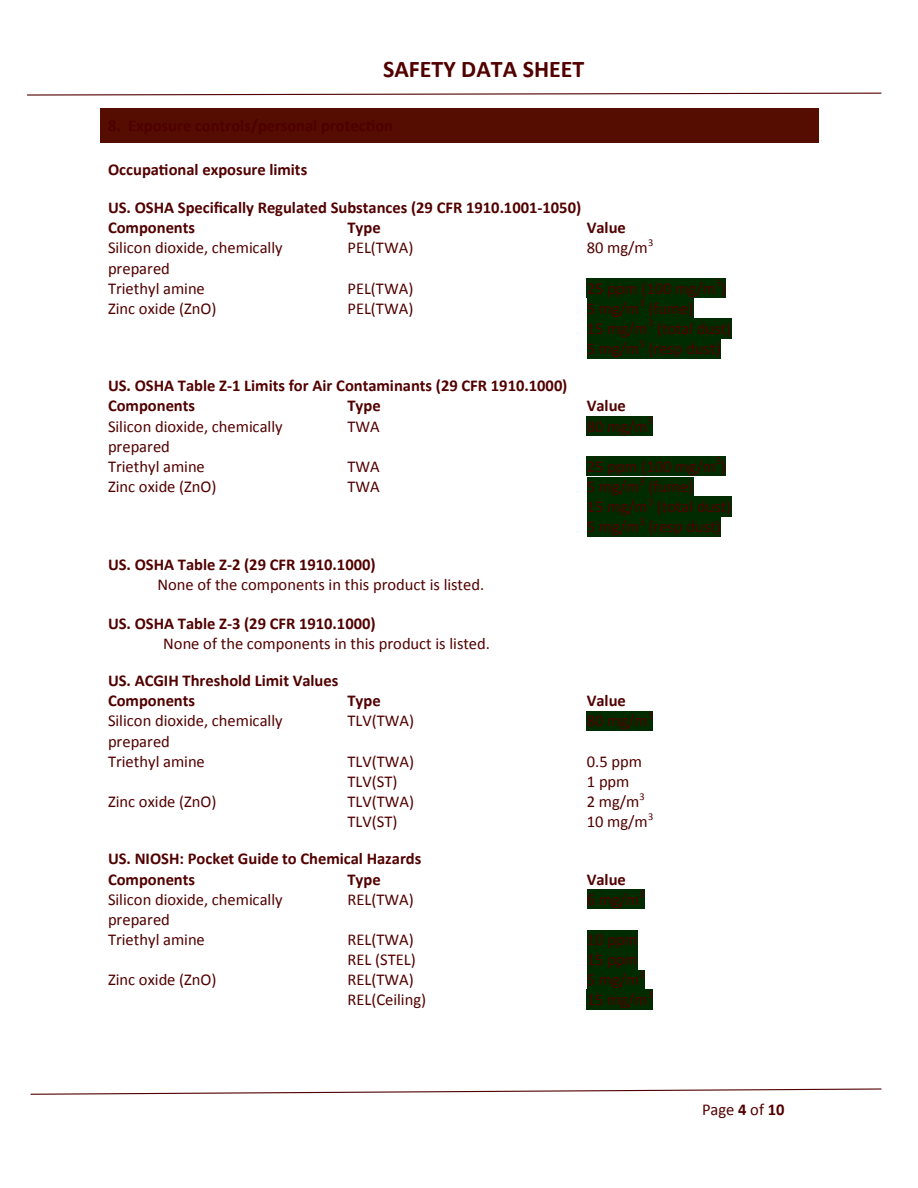
<style>
.page{position:relative;width:918px;height:1188px;background:#fff}
.page>*{position:absolute;margin:0;border:0;box-sizing:border-box;transform-origin:0 0}
.t1{font:700 24px "Calibri";color:#520000}
.t2{font:16.5px/20.1px "Calibri";color:#520000}
.t3{font:700 16.5px/20.1px "Calibri";letter-spacing:-.005em;color:#520000}
.t4{font:10.5px "Calibri";color:#520000}
.s1{font-weight:700}
</style>
<div class="page">
<svg style="left:30px;top:1088px;width:852px;height:7px"></svg>
<svg style="left:27px;top:92px;width:855px;height:4px"></svg>
<div style="left:100px;top:108px;width:718px;height:34px;background:#540d00"></div>
<div style="left:587px;top:278px;width:139px;height:20px;background:#012b00"></div>
<div style="left:587px;top:298px;width:107px;height:20px;background:#012b00"></div>
<div style="left:587px;top:318px;width:144px;height:20px;background:#012b00"></div>
<div style="left:587px;top:338px;width:134px;height:21px;background:#012b00"></div>
<div style="left:587px;top:416px;width:66px;height:20px;background:#012b00"></div>
<div style="left:587px;top:456px;width:139px;height:20px;background:#012b00"></div>
<div style="left:587px;top:477px;width:107px;height:20px;background:#012b00"></div>
<div style="left:587px;top:496px;width:144px;height:21px;background:#012b00"></div>
<div style="left:587px;top:516px;width:134px;height:21px;background:#012b00"></div>
<div style="left:587px;top:711px;width:66px;height:20px;background:#012b00"></div>
<div style="left:587px;top:889px;width:58px;height:20px;background:#012b00"></div>
<div style="left:587px;top:930px;width:51px;height:20px;background:#012b00"></div>
<div style="left:587px;top:949px;width:51px;height:21px;background:#012b00"></div>
<div style="left:587px;top:970px;width:58px;height:20px;background:#012b00"></div>
<div style="left:587px;top:990px;width:66px;height:20px;background:#012b00"></div>
<h1 class="t1" style="left:383px;top:54px;width:203px">SAFETY DATA SHEET</h1>
<p class="t3" style="left:108px;top:159px;width:201px">Occupational exposure limits</p>
<p class="t3" style="left:108px;top:197px;width:475px">US. OSHA Specifically Regulated Substances (29 CFR 1910.1001-1050)<br>Components</p>
<p class="t3" style="left:347px;top:217px;width:35px">Type</p>
<p class="t3" style="left:587px;top:217px;width:41px">Value</p>
<p class="t2" style="left:108px;top:237px;width:176px">Silicon dioxide, chemically prepared</p>
<p class="t2" style="left:347px;top:237px;width:68px">PEL(TWA)</p>
<p class="t2" style="left:587px;top:237px;width:63px">80 mg/m</p>
<p class="t4" style="left:648px;top:235px;width:7px">3</p>
<p class="t2" style="left:108px;top:278px;width:98px">Triethyl amine</p>
<p class="t2" style="left:347px;top:278px;width:68px">PEL(TWA)</p>
<p class="t2" style="left:587px;top:278px;width:141px">25 ppm (100 mg/m )</p>
<p class="t4" style="left:716px;top:275px;width:7px">3</p>
<p class="t2" style="left:108px;top:298px;width:110px">Zinc oxide (ZnO)</p>
<p class="t2" style="left:347px;top:298px;width:68px">PEL(TWA)</p>
<p class="t2" style="left:587px;top:298px;width:54px">5 mg/m</p>
<p class="t4" style="left:640px;top:295px;width:7px">3</p>
<p class="t2" style="left:649px;top:298px;width:47px">(fume)</p>
<p class="t2" style="left:587px;top:318px;width:63px">15 mg/m</p>
<p class="t4" style="left:648px;top:316px;width:7px">3</p>
<p class="t2" style="left:657px;top:318px;width:76px">(total dust)</p>
<p class="t2" style="left:587px;top:338px;width:54px">5 mg/m</p>
<p class="t4" style="left:640px;top:336px;width:7px">3</p>
<p class="t2" style="left:649px;top:338px;width:74px">(resp dust)</p>
<p class="t3" style="left:108px;top:375px;width:461px">US. OSHA Table Z-1 Limits for Air Contaminants (29 CFR 1910.1000)<br>Components</p>
<p class="t3" style="left:347px;top:395px;width:35px">Type</p>
<p class="t3" style="left:587px;top:395px;width:41px">Value</p>
<p class="t2" style="left:108px;top:416px;width:176px">Silicon dioxide, chemically prepared</p>
<p class="t2" style="left:347px;top:416px;width:34px">TWA</p>
<p class="t2" style="left:587px;top:416px;width:63px">80 mg/m</p>
<p class="t4" style="left:648px;top:413px;width:7px">3</p>
<p class="t2" style="left:108px;top:456px;width:98px">Triethyl amine</p>
<p class="t2" style="left:347px;top:456px;width:34px">TWA</p>
<p class="t2" style="left:587px;top:456px;width:141px">25 ppm (100 mg/m )</p>
<p class="t4" style="left:716px;top:454px;width:7px">3</p>
<p class="t2" style="left:108px;top:476px;width:110px">Zinc oxide (ZnO)</p>
<p class="t2" style="left:347px;top:476px;width:34px">TWA</p>
<p class="t2" style="left:587px;top:476px;width:54px">5 mg/m</p>
<p class="t4" style="left:640px;top:474px;width:7px">3</p>
<p class="t2" style="left:649px;top:476px;width:47px">(fume)</p>
<p class="t2" style="left:587px;top:496px;width:63px">15 mg/m</p>
<p class="t4" style="left:648px;top:494px;width:7px">3</p>
<p class="t2" style="left:657px;top:496px;width:76px">(total dust)</p>
<p class="t2" style="left:587px;top:516px;width:54px">5 mg/m</p>
<p class="t4" style="left:640px;top:514px;width:7px">3</p>
<p class="t2" style="left:649px;top:516px;width:74px">(resp dust)</p>
<p class="t3" style="left:108px;top:553px;width:269px">US. OSHA Table Z-2 (29 CFR 1910.1000)</p>
<p class="t2" style="left:158px;top:574px;width:328px">None of the components in this product is listed.</p>
<p class="t3" style="left:108px;top:612px;width:269px">US. OSHA Table Z-3 (29 CFR 1910.1000)</p>
<p class="t2" style="left:163px;top:633px;width:328px">None of the components in this product is listed.</p>
<p class="t3" style="left:108px;top:670px;width:232px">US. ACGIH Threshold Limit Values<br>Components</p>
<p class="t3" style="left:347px;top:690px;width:35px">Type</p>
<p class="t3" style="left:587px;top:690px;width:41px">Value</p>
<p class="t2" style="left:108px;top:710px;width:176px">Silicon dioxide, chemically prepared</p>
<p class="t2" style="left:347px;top:710px;width:68px">TLV(TWA)</p>
<p class="t2" style="left:587px;top:710px;width:63px">80 mg/m</p>
<p class="t4" style="left:648px;top:708px;width:7px">3</p>
<p class="t2" style="left:108px;top:751px;width:98px">Triethyl amine</p>
<p class="t2" style="left:347px;top:751px;width:68px">TLV(TWA)<br>TLV(ST)</p>
<p class="t2" style="left:587px;top:751px;width:57px">0.5 ppm<br>1 ppm</p>
<p class="t2" style="left:108px;top:791px;width:110px">Zinc oxide (ZnO)</p>
<p class="t2" style="left:347px;top:791px;width:68px">TLV(TWA)<br>TLV(ST)</p>
<p class="t2" style="left:587px;top:791px;width:54px">2 mg/m</p>
<p class="t4" style="left:640px;top:789px;width:7px">3</p>
<p class="t2" style="left:587px;top:811px;width:63px">10 mg/m</p>
<p class="t4" style="left:648px;top:809px;width:7px">3</p>
<p class="t3" style="left:108px;top:848px;width:315px">US. NIOSH: Pocket Guide to Chemical Hazards<br>Components</p>
<p class="t3" style="left:347px;top:868px;width:35px">Type</p>
<p class="t3" style="left:587px;top:868px;width:41px">Value</p>
<p class="t2" style="left:108px;top:889px;width:176px">Silicon dioxide, chemically prepared</p>
<p class="t2" style="left:347px;top:889px;width:68px">REL(TWA)</p>
<p class="t2" style="left:587px;top:889px;width:54px">6 mg/m</p>
<p class="t4" style="left:640px;top:886px;width:7px">3</p>
<p class="t2" style="left:108px;top:929px;width:98px">Triethyl amine</p>
<p class="t2" style="left:347px;top:929px;width:70px">REL(TWA)<br>REL (STEL)</p>
<p class="t2" style="left:587px;top:929px;width:53px">10 ppm<br>15 ppm</p>
<p class="t2" style="left:108px;top:969px;width:110px">Zinc oxide (ZnO)</p>
<p class="t2" style="left:347px;top:969px;width:80px">REL(TWA)<br>REL(Ceiling)</p>
<p class="t2" style="left:587px;top:969px;width:54px">5 mg/m</p>
<p class="t4" style="left:640px;top:967px;width:7px">3</p>
<p class="t2" style="left:587px;top:989px;width:63px">15 mg/m</p>
<p class="t4" style="left:648px;top:987px;width:7px">3</p>
<p class="t2" style="left:702px;top:1099px;width:84px">Page <span class="s1">4</span> of <span class="s1">10</span></p>
</div>
